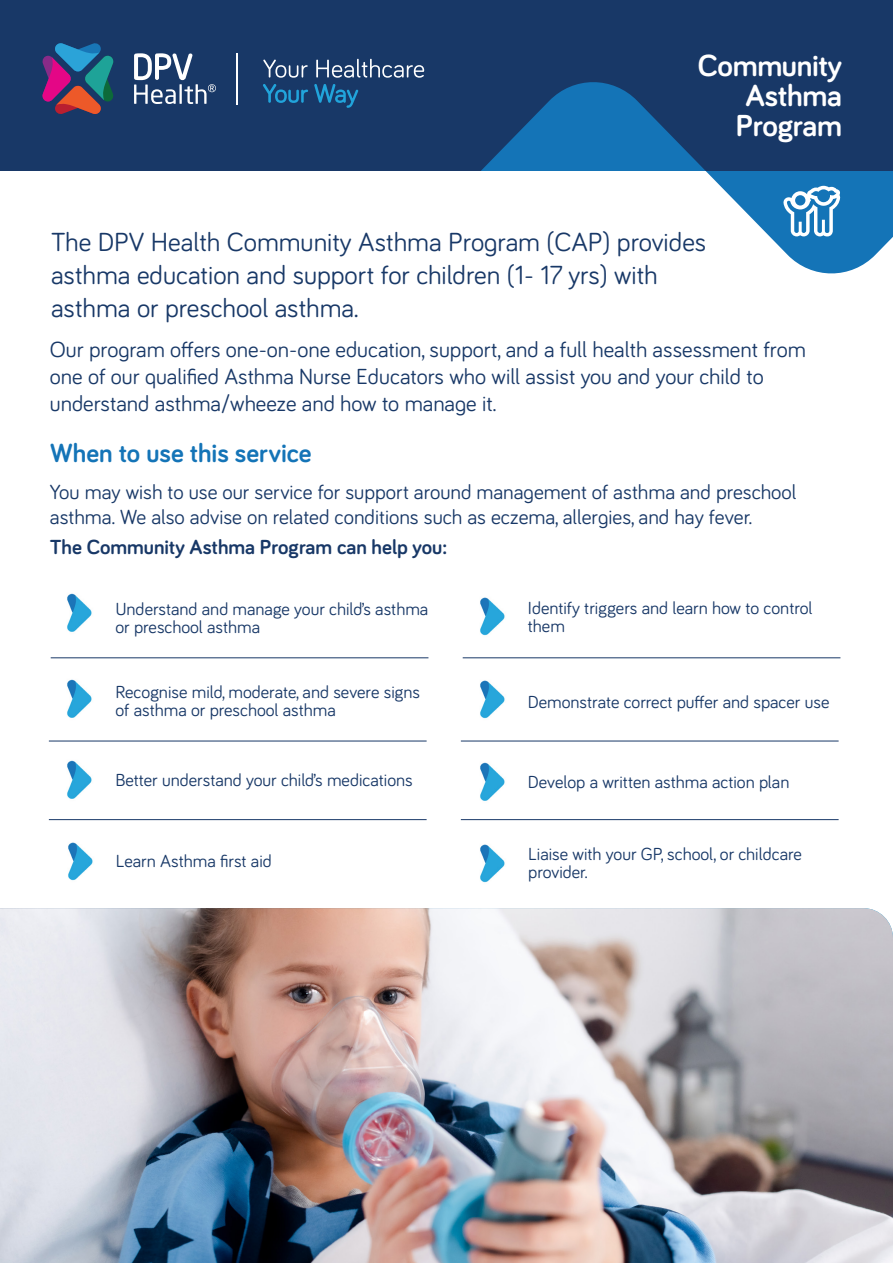
<style>
.page{position:relative;width:893px;height:1263px;background:#fff}
.page>*{position:absolute;margin:0;border:0;box-sizing:border-box;transform-origin:0 0}
.t1{font:700 31.35px/30px "Bariol";letter-spacing:-.01em;color:#fff;text-align:center}
.Leading_Text_14pt{font:27px/33px "Bariol";color:#183867}
.H2_-_18pt{font:700 27px "Bariol";color:#1474b7}
.Body{font:22.5px/27px "Bariol";color:#183867}
.Body-2{font:21px/25.2px "Bariol";color:#183867}
.Body-3{font:700 21px "Bariol";color:#183867}
.Heading_3_-_12pt{font:18px/18px "Bariol";color:#183867}
</style>
<div class="page">
<svg style="left:585px;top:170px;width:308px;height:104px"></svg>
<div style="left:0;top:0;width:893px;height:170px;background:#183867"></div>
<svg style="left:358px;top:82px;width:347px;height:88px"></svg>
<svg style="left:43px;top:43px;width:71px;height:71px"></svg>
<svg style="left:134px;top:53px;width:82px;height:51px"></svg>
<hr style="left:236px;top:53px;width:1px;height:52px;background:#fff">
<svg style="left:263px;top:60px;width:45px;height:18px"></svg>
<svg style="left:316px;top:59px;width:108px;height:19px"></svg>
<svg style="left:263px;top:84px;width:45px;height:19px"></svg>
<svg style="left:314px;top:84px;width:44px;height:24px"></svg>
<hr style="left:49px;top:741px;width:378px;height:1px;background:#183867">
<hr style="left:461px;top:741px;width:378px;height:1px;background:#183867">
<hr style="left:51px;top:657px;width:377px;height:1px;background:#183867">
<hr style="left:463px;top:657px;width:377px;height:1px;background:#183867">
<hr style="left:49px;top:819px;width:378px;height:1px;background:#183867">
<hr style="left:461px;top:819px;width:378px;height:1px;background:#183867">
<svg style="left:783px;top:186px;width:57px;height:50px"></svg>
<img style="left:480px;top:597px;width:25px;height:39px">
<img style="left:480px;top:762px;width:25px;height:39px">
<img style="left:480px;top:680px;width:25px;height:39px">
<img style="left:67px;top:760px;width:25px;height:39px">
<img style="left:67px;top:679px;width:25px;height:39px">
<img style="left:67px;top:593px;width:25px;height:39px">
<img style="left:480px;top:844px;width:25px;height:39px">
<img style="left:68px;top:842px;width:25px;height:39px">
<img style="left:0;top:908px;width:893px;height:355px">
<p class="t1" style="left:698px;top:49px;width:146px">Community</p>
<p class="t1" style="left:736px;top:79px;width:108px">Asthma<br>Program</p>
<p class="Leading_Text_14pt" style="left:51px;top:224px;width:657px">The DPV Health Community Asthma Program (CAP) provides asthma education and support for children (1- 17 yrs) with asthma or preschool asthma.</p>
<p class="Body" style="left:50px;top:335px;width:757px">Our program offers one-on-one education, support, and a full health assessment from one of our qualified Asthma Nurse Educators who will assist you and your child to understand asthma/wheeze and how to manage it.</p>
<p class="H2_-_18pt" style="left:50px;top:435px;width:263px">When to use this service</p>
<p class="Body-2" style="left:50px;top:478px;width:748px">You may wish to use our service for support around management of asthma and preschool asthma. We also advise on related conditions such as eczema, allergies, and hay fever.</p>
<p class="Body-3" style="left:50px;top:533px;width:399px">The Community Asthma Program can help you:</p>
<p class="Heading_3_-_12pt" style="left:115px;top:599px;width:314px">Understand and manage your child’s asthma or preschool asthma</p>
<p class="Heading_3_-_12pt" style="left:528px;top:597px;width:286px">Identify triggers and learn how to control them</p>
<p class="Heading_3_-_12pt" style="left:115px;top:682px;width:306px">Recognise mild, moderate, and severe signs of asthma or preschool asthma</p>
<p class="Heading_3_-_12pt" style="left:528px;top:692px;width:303px">Demonstrate correct puffer and spacer use</p>
<p class="Heading_3_-_12pt" style="left:115px;top:770px;width:299px">Better understand your child’s medications</p>
<p class="Heading_3_-_12pt" style="left:528px;top:772px;width:263px">Develop a written asthma action plan</p>
<p class="Heading_3_-_12pt" style="left:116px;top:851px;width:158px">Learn Asthma first aid</p>
<p class="Heading_3_-_12pt" style="left:528px;top:844px;width:275px">Liaise with your GP, school, or childcare provider.</p>
</div>
